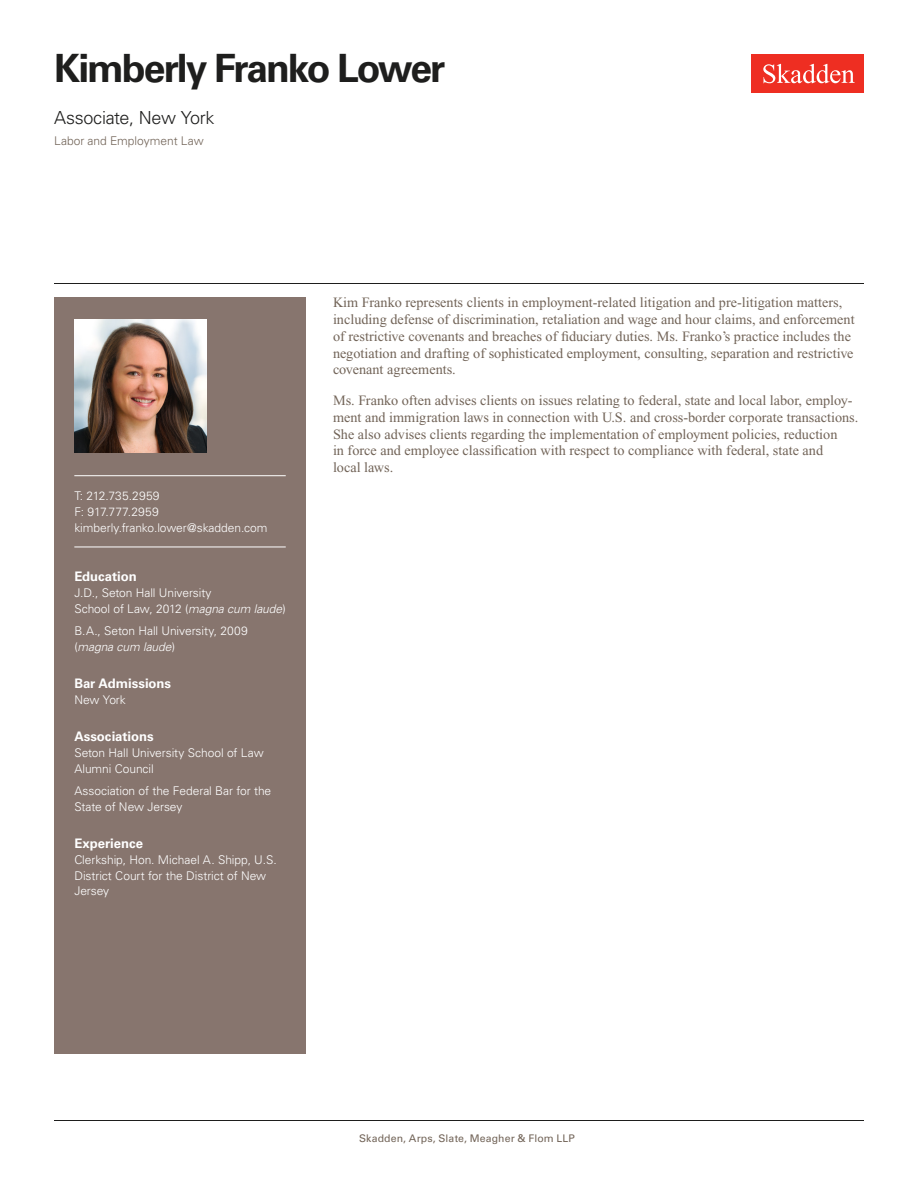
<style>
.page{position:relative;width:918px;height:1188px;background:#fff}
.page>*{position:absolute;margin:0;border:0;box-sizing:border-box;transform-origin:0 0}
.Name{font:700 39px "Univers LT Std";letter-spacing:-.055em;color:#1e1e1d}
.Title_and_Office{font:300 18px "Univers LT Std";letter-spacing:-.02em;color:#1e1e1d}
.Main_Body{font:14.25px/16.8px "Times New Roman PS Std";color:#726458}
.Bar_Admission_Educat{font:700 13.2px "Univers LT Std";color:#fff}
.Sidebar_text{font:300 12px/15.8px "Univers LT Std";letter-spacing:-.005em;color:#fff}
.Email{font:300 12px "Univers LT Std";letter-spacing:-.005em;color:#fff}
.Practice{font:300 12px "Univers LT Std";color:#726458}
.Phone_Number{font:300 12px "Univers LT Std";letter-spacing:.01em;color:#fff}
.Fax_Number{font:300 12px "Univers LT Std";letter-spacing:.015em;color:#fff}
.Folio{font:10.5px "Univers LT Std";letter-spacing:.01em;color:#726458}
.s1{font-style:italic}
.s2{font-weight:700;color:#fff}
</style>
<div class="page">
<div style="left:752px;top:54px;width:112px;height:39px;background:#ee2e22"></div>
<svg style="left:763px;top:64px;width:92px;height:19px"></svg>
<div style="left:54px;top:297px;width:252px;height:756px;background:#87756e"></div>
<hr style="left:74px;top:475px;width:212px;height:1px;background:#fff">
<hr style="left:74px;top:547px;width:212px;height:1px;background:#fff">
<img style="left:74px;top:320px;width:132px;height:132px">
<hr style="left:54px;top:1120px;width:810px;height:1px;background:#1e1e1d">
<hr style="left:54px;top:283px;width:810px;height:1px;background:#1e1e1d">
<h1 class="Name" style="left:54px;top:46px;width:393px">Kimberly Franko Lower</h1>
<h2 class="Title_and_Office" style="left:54px;top:107px;width:162px">Associate, New York</h2>
<h3 class="Practice" style="left:54px;top:134px;width:151px">Labor and Employment Law</h3>
<p class="Phone_Number" style="left:74px;top:489px;width:87px">T: 212.735.2959</p>
<p class="Fax_Number" style="left:74px;top:504px;width:86px">F: 917.777.2959</p>
<p class="Email" style="left:74px;top:520px;width:195px">kimberly.franko.lower@skadden.com</p>
<p class="Bar_Admission_Educat" style="left:74px;top:569px;width:64px">Education</p>
<p class="Sidebar_text" style="left:74px;top:585px;width:213px">J.D., Seton Hall University<br>School of Law, 2012 (<span class="s1">magna cum laude</span>)</p>
<p class="Sidebar_text" style="left:74px;top:623px;width:175px">B.A., Seton Hall University, 2009 (<span class="s1">magna cum laude</span>)</p>
<p class="Bar_Admission_Educat" style="left:74px;top:676px;width:98px">Bar Admissions</p>
<p class="Sidebar_text" style="left:74px;top:692px;width:53px">New York</p>
<p class="Bar_Admission_Educat" style="left:74px;top:729px;width:81px">Associations</p>
<p class="Sidebar_text" style="left:74px;top:745px;width:191px">Seton Hall University School of Law<br>Alumni Council</p>
<p class="Sidebar_text" style="left:74px;top:783px;width:198px">Association of the Federal Bar for the<br>State of New Jersey</p>
<p class="Bar_Admission_Educat" style="left:74px;top:836px;width:70px">Experience</p>
<p class="Sidebar_text" style="left:74px;top:852px;width:204px">Clerkship, Hon. Michael A. Shipp, U.S.<br>District Court for the District of New<br>Jersey</p>
<p class="Main_Body" style="left:333px;top:294px;width:523px">Kim Franko represents clients in employment-related litigation and pre-litigation matters, including defense of discrimination, retaliation and wage and hour claims, and enforcement of restrictive covenants and breaches of fiduciary duties. Ms. Franko’s practice includes the negotiation and drafting of sophisticated employment, consulting, separation and restrictive covenant agreements.</p>
<p class="Main_Body" style="left:333px;top:392px;width:527px">Ms. Franko often advises clients on issues relating to federal, state and local labor, employ&shy;ment and immigration laws in connection with U.S. and cross-border corporate transactions.<br>She also advises clients regarding the implementation of employment policies, reduction<br>in force and employee classification with respect to compliance with federal, state and<br>local laws.</p>
<p class="Folio" style="left:343px;top:1132px;width:233px"><span class="s2">1</span> Skadden, Arps, Slate, Meagher &amp; Flom LLP</p>
</div>
